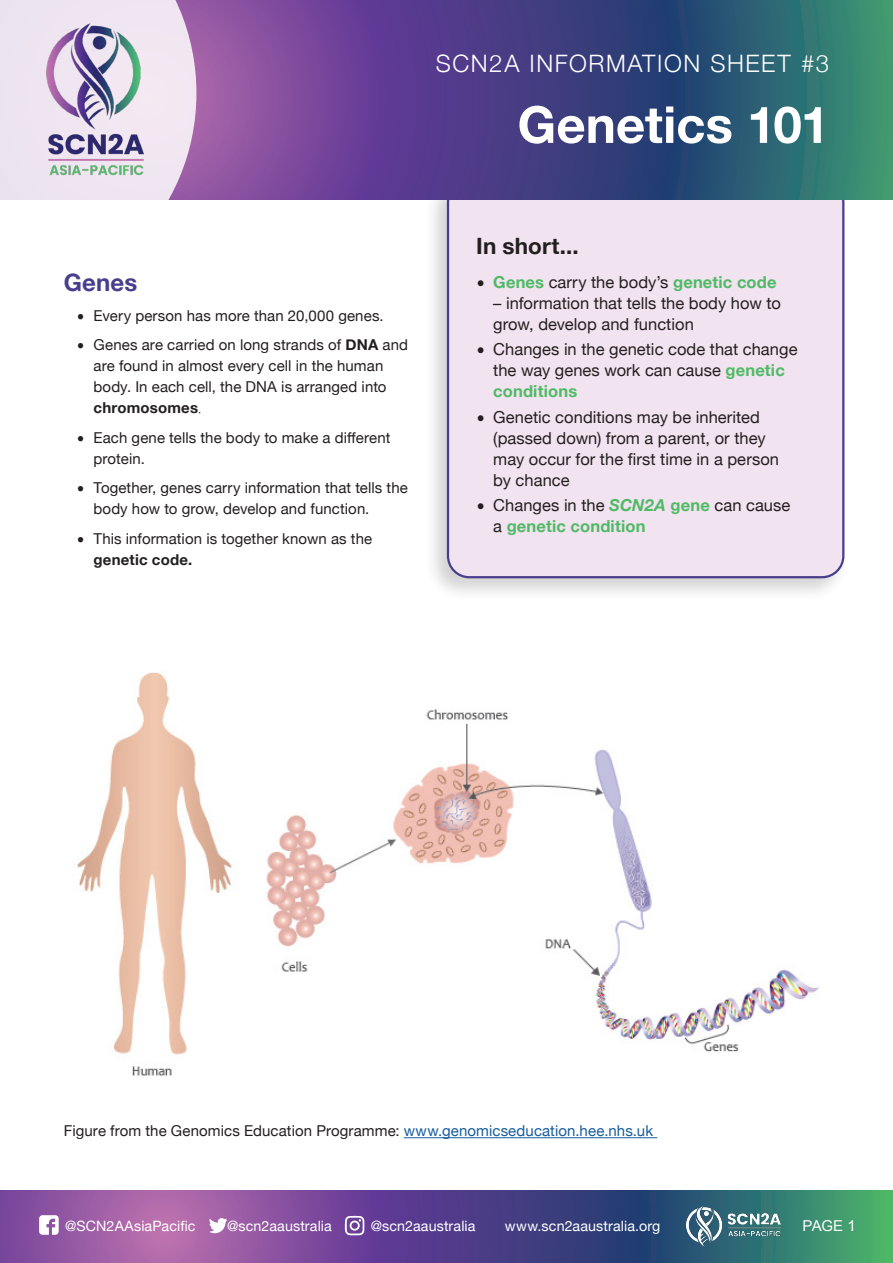
<style>
.page{position:relative;width:893px;height:1263px;background:#fff}
.page>*{position:absolute;margin:0;border:0;box-sizing:border-box;transform-origin:0 0}
.Body{font:700 51px "Helvetica Neue";color:#fff}
.Body-2{font:300 24px "Helvetica Neue";letter-spacing:.065em;color:#fff}
.Body-3{font:700 24px "Helvetica Neue";letter-spacing:.005em;color:#473f8e}
.Body-4{font:700 22.5px "Helvetica Neue";letter-spacing:.005em;color:#231f20}
.t1{font:16.5px/21px "Helvetica Neue";color:#231f20}
.t2{font:700 16.5px "Helvetica Neue";letter-spacing:.01em;color:#4fba65}
.Body-5{font:15px/21px "Helvetica Neue";letter-spacing:.005em;color:#231f20}
.t3{font:15px "Arial";color:#fff}
.t4{font:14.25px "Helvetica Neue";letter-spacing:.01em;color:#fff}
.s1{font-weight:700}
.s2{font-family:"Times New Roman"}
.s3{font-weight:400;color:#231f20}
.s4{font-weight:700;color:#4fba65}
.s5{font-weight:700;font-style:italic;color:#4fba65}
.s6{color:#175d9e}
</style>
<div class="page">
<svg style="left:0;top:1191px;width:893px;height:72px;background:#63578c"></svg>
<img style="left:683px;top:1206px;width:102px;height:40px">
<svg style="left:39px;top:1215px;width:20px;height:20px"></svg>
<svg style="left:209px;top:1217px;width:18px;height:17px"></svg>
<svg style="left:345px;top:1216px;width:19px;height:19px"></svg>
<div style="left:423px;top:175px;width:427px;height:427px;background:#231f20;opacity:.2"></div>
<div style="left:448px;top:181px;width:395px;height:396px;background:#f1e3ef;border-radius:21px"></div>
<div style="left:447px;top:180px;width:397px;height:398px;border:2px solid #473f8e;border-radius:21px"></div>
<svg style="left:196px;top:0;width:697px;height:199px;background:#4e4e85"></svg>
<svg style="left:0;top:0;width:196px;height:200px;background:#e8dbeb"></svg>
<img style="left:77px;top:672px;width:743px;height:404px">
<img style="left:41px;top:21px;width:107px;height:162px">
<hr style="left:404px;top:1137px;width:253px;height:1px;background:#175d9e">
<p class="Body-2" style="left:436px;top:44px;width:395px">SCN2A INFORMATION SHEET #3</p>
<p class="Body-3" style="left:64px;top:264px;width:75px">Genes</p>
<p class="Body-5" style="left:77px;top:306px;width:309px">࡟ Every person has more than 20,000 genes.</p>
<p class="Body-5" style="left:94px;top:335px;width:316px;text-indent:-17px">࡟ Genes are carried on long strands of <span class="s1">DNA</span> and are found in almost every cell in the human body. In each cell, the DNA is arranged into <span class="s1">chromosomes</span><span class="s2">.</span></p>
<p class="Body-5" style="left:94px;top:428px;width:298px;text-indent:-17px">࡟ Each gene tells the body to make a different protein.</p>
<p class="Body-5" style="left:94px;top:478px;width:316px;text-indent:-17px">࡟ Together, genes carry information that tells the body how to grow, develop and function.</p>
<p class="Body-5" style="left:94px;top:529px;width:280px;text-indent:-17px">࡟ This information is together known as the <span class="s1">genetic code.</span></p>
<p class="Body" style="left:517px;top:85px;width:313px">Genetics 101</p>
<p class="Body-4" style="left:476px;top:229px;width:104px">In short...</p>
<p class="t2" style="left:476px;top:269px;width:302px"><span class="s3">࡟</span> Genes <span class="s3">carry the body’s</span> genetic code</p>
<p class="t1" style="left:493px;top:294px;width:289px">– information that tells the body how to grow, develop and function</p>
<p class="t1" style="left:493px;top:340px;width:306px;text-indent:-17px">࡟ Changes in the genetic code that change the way genes work can cause <span class="s4">genetic conditions</span></p>
<p class="t1" style="left:493px;top:407px;width:287px;text-indent:-17px">࡟ Genetic conditions may be inherited (passed down) from a parent, or they may occur for the first time in a person by chance</p>
<p class="t1" style="left:493px;top:495px;width:299px;text-indent:-17px">࡟ Changes in the <span class="s5">SCN2A</span> <span class="s4">gene</span> can cause a <span class="s4">genetic condition</span></p>
<p class="Body-5" style="left:64px;top:1121px;width:591px">Figure from the Genomics Education Programme: <span class="s6">www.genomicseducation.hee.nhs.uk</span></p>
<p class="t4" style="left:65px;top:1216px;width:132px">@SCN2AAsiaPacific</p>
<p class="t4" style="left:227px;top:1216px;width:106px">@scn2aaustralia</p>
<p class="t4" style="left:371px;top:1216px;width:106px">@scn2aaustralia</p>
<p class="t4" style="left:505px;top:1216px;width:157px">www.scn2aaustralia.org</p>
<p class="t3" style="left:802px;top:1216px;width:55px">PAGE 1</p>
</div>
